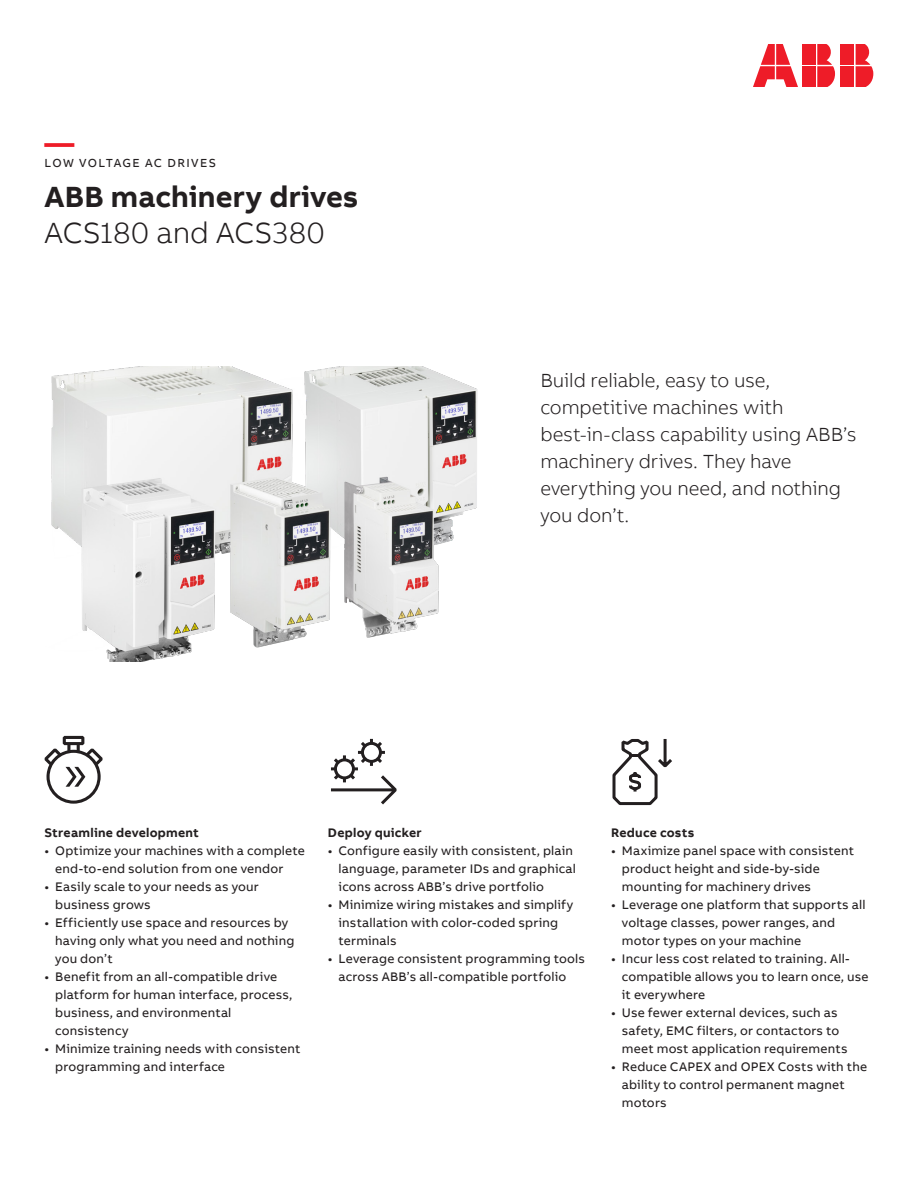
<style>
.page{position:relative;width:918px;height:1188px;background:#fff}
.page>*{position:absolute;margin:0;border:0;box-sizing:border-box;transform-origin:0 0}
.t1{font:53.85px "Myriad Pro";color:#231f20}
.Headline_M_20pt_24pt{font:700 30px "AB Bvoice";letter-spacing:.005em;color:#231f20}
.Subheadline_M_20pt_2{font:300 30px "AB Bvoice";color:#231f20}
.Headline_M_20pt_24pt-2{font:700 30px "AB Bvoice";color:#ee1c28}
.Lead_13pt_18pt{font:300 19.5px/27px "AB Bvoice";letter-spacing:-.005em;color:#231f20}
.t2{font:12.75px/18px "AB Bvoice";letter-spacing:.015em;color:#231f20}
.Paragraph_Title_8_5p{font:700 12.75px "AB Bvoice";letter-spacing:.02em;color:#231f20}
.Category_M_8pt_9_6pt{font:12px "AB Bvoice";letter-spacing:.115em;color:#231f20}
</style>
<div class="page">
<img style="left:51px;top:367px;width:427px;height:294px">
<svg style="left:45px;top:736px;width:58px;height:68px"></svg>
<svg style="left:612px;top:739px;width:60px;height:67px"></svg>
<svg style="left:331px;top:739px;width:66px;height:65px"></svg>
<div style="left:841px;top:45px;width:13px;height:20px;background:#ee1c28"></div>
<div style="left:841px;top:66px;width:13px;height:20px;background:#ee1c28"></div>
<svg style="left:856px;top:45px;width:17px;height:41px"></svg>
<svg style="left:753px;top:45px;width:45px;height:41px"></svg>
<div style="left:802px;top:45px;width:14px;height:20px;background:#ee1c28"></div>
<div style="left:802px;top:66px;width:14px;height:20px;background:#ee1c28"></div>
<svg style="left:817px;top:45px;width:18px;height:41px"></svg>
<p class="Headline_M_20pt_24pt-2" style="left:45px;top:123px;width:31px">—</p>
<p class="Category_M_8pt_9_6pt" style="left:45px;top:156px;width:173px">LOW VOLTAGE AC DRIVES</p>
<p class="Headline_M_20pt_24pt" style="left:45px;top:177px;width:316px">ABB machinery drives</p>
<p class="Subheadline_M_20pt_2" style="left:45px;top:215px;width:282px">ACS180 and ACS380</p>
<p class="t1" style="left:64px;top:743px;width:24px">»</p>
<p class="Lead_13pt_18pt" style="left:540px;top:367px;width:318px">Build reliable, easy to use, competitive machines with best-in-class capability using ABB’s machinery drives. They have everything you need, and nothing you don’t.</p>
<p class="Paragraph_Title_8_5p" style="left:45px;top:824px;width:156px">Streamline development</p>
<p class="t2" style="left:55px;top:841px;width:251px;text-indent:-11px">• Optimize your machines with a complete end-to-end solution from one vendor</p>
<p class="t2" style="left:55px;top:877px;width:205px;text-indent:-11px">• Easily scale to your needs as your business grows</p>
<p class="t2" style="left:55px;top:913px;width:241px;text-indent:-11px">• Efficiently use space and resources by having only what you need and nothing you don’t</p>
<p class="t2" style="left:55px;top:967px;width:239px;text-indent:-11px">• Benefit from an all-compatible drive platform for human interface, process, business, and environmental consistency</p>
<p class="t2" style="left:55px;top:1039px;width:247px;text-indent:-11px">• Minimize training needs with consistent programming and interface</p>
<p class="Paragraph_Title_8_5p" style="left:328px;top:824px;width:95px">Deploy quicker</p>
<p class="t2" style="left:339px;top:841px;width:239px;text-indent:-11px">• Configure easily with consistent, plain language, parameter IDs and graphical icons across ABB’s drive portfolio</p>
<p class="t2" style="left:339px;top:895px;width:236px;text-indent:-11px">• Minimize wiring mistakes and simplify installation with color-coded spring terminals</p>
<p class="t2" style="left:339px;top:949px;width:248px;text-indent:-11px">• Leverage consistent programming tools across ABB’s all-compatible portfolio</p>
<p class="Paragraph_Title_8_5p" style="left:611px;top:824px;width:85px">Reduce costs</p>
<p class="t2" style="left:622px;top:841px;width:234px;text-indent:-11px">• Maximize panel space with consistent product height and side-by-side mounting for machinery drives</p>
<p class="t2" style="left:622px;top:895px;width:245px;text-indent:-11px">• Leverage one platform that supports all voltage classes, power ranges, and motor types on your machine</p>
<p class="t2" style="left:622px;top:949px;width:248px;text-indent:-11px">• Incur less cost related to training. All&shy;compatible allows you to learn once, use it everywhere</p>
<p class="t2" style="left:622px;top:1003px;width:227px;text-indent:-11px">• Use fewer external devices, such as safety, EMC filters, or contactors to meet most application requirements</p>
<p class="t2" style="left:622px;top:1057px;width:247px;text-indent:-11px">• Reduce CAPEX and OPEX Costs with the ability to control permanent magnet motors</p>
</div>
